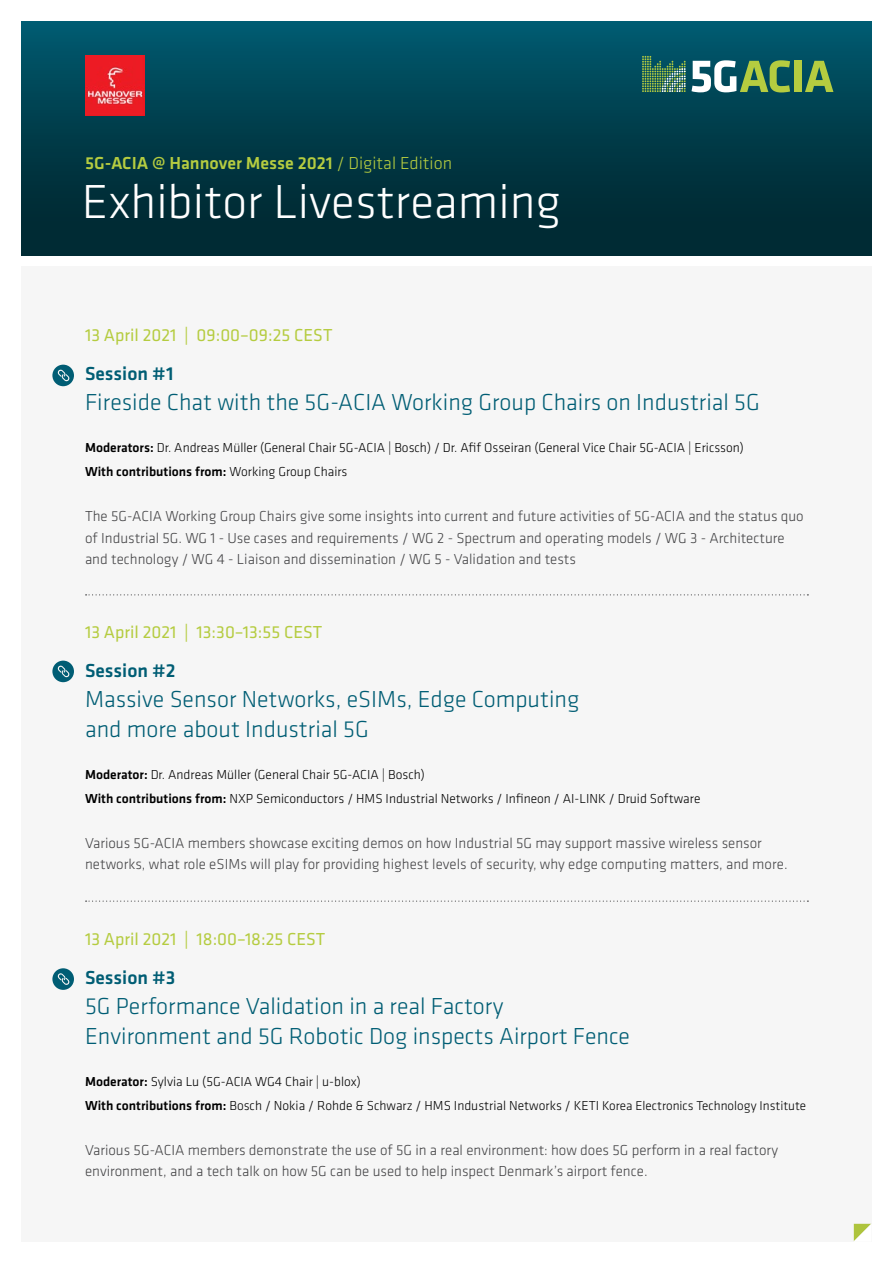
<style>
.page{position:relative;width:893px;height:1263px;background:#fff}
.page>*{position:absolute;margin:0;border:0;box-sizing:border-box;transform-origin:0 0}
.t1{font:300 49.5px "Klavika";color:#fff}
.t2{font:300 24px/30px "Klavika";color:#005d74}
.t3{font:500 19.5px "Klavika";color:#005d74}
.t4{font:18px "Klavika";color:#b5cc40}
.t5{font:500 18px "Klavika";color:#b5cc40}
.t6{font:300 15px/21px "Klavika";color:#434345}
.t7{font:300 13.5px/24px "Klavika";color:#000}
.s1{font-weight:300}
.s2{font-weight:500}
.s3{font-size:13.2px}
</style>
<div class="page">
<div style="left:21px;top:266px;width:850px;height:976px;background:#f6f6f6"></div>
<svg style="left:854px;top:1223px;width:17px;height:18px"></svg>
<div style="left:21px;top:21px;width:851px;height:234px;background:linear-gradient(to bottom,#01586d,#00232a)"></div>
<div style="left:795px;top:61px;width:7px;height:31px;background:#b5cc40"></div>
<svg style="left:805px;top:61px;width:28px;height:31px"></svg>
<svg style="left:642px;top:56px;width:148px;height:36px;background:#588a73"></svg>
<svg style="left:86px;top:594px;width:722px;height:1px"></svg>
<svg style="left:86px;top:900px;width:722px;height:2px"></svg>
<img style="left:85px;top:56px;width:59px;height:59px">
<svg style="left:52px;top:365px;width:22px;height:21px"></svg>
<svg style="left:52px;top:661px;width:22px;height:21px"></svg>
<svg style="left:52px;top:968px;width:22px;height:22px"></svg>
<p class="t5" style="left:85px;top:153px;width:369px">5G-ACIA @ Hannover Messe 2021 <span class="s1">/ Digital Edition</span></p>
<h1 class="t1" style="left:82px;top:174px;width:480px">Exhibitor Livestreaming</h1>
<p class="t4" style="left:85px;top:326px;width:249px">13 April 2021 | 09:00–09:25 CEST</p>
<h3 class="t3" style="left:85px;top:363px;width:90px">Session #1</h3>
<h2 class="t2" style="left:85px;top:388px;width:676px">Fireside Chat with the 5G-ACIA Working Group Chairs on Industrial 5G</h2>
<p class="t7" style="left:85px;top:436px;width:660px"><span class="s2">Moderators:</span> Dr. Andreas Müller (General Chair 5G-ACIA | Bosch) / Dr. Afif Osseiran (General Vice Chair 5G-ACIA | Ericsson)<br><span class="s2">With contributions from:</span> Working Group Chairs</p>
<p class="t6" style="left:85px;top:506px;width:720px">The 5G-ACIA Working Group Chairs give some insights into current and future activities of 5G-ACIA and the status quo of Industrial 5G. WG 1 - Use cases and requirements / WG 2 - Spectrum and operating models / WG 3 - Architecture and technology / WG 4 - Liaison and dissemination / WG 5 - Validation and tests</p>
<p class="t4" style="left:85px;top:622px;width:239px">13 April 2021 | 13:30–13:55 CEST</p>
<h3 class="t3" style="left:85px;top:660px;width:92px">Session #2</h3>
<h2 class="t2" style="left:85px;top:684px;width:496px">Massive Sensor Networks, eSIMs, Edge Computing and more about Industrial 5G</h2>
<p class="t7" style="left:85px;top:763px;width:617px"><span class="s2">Moderator:</span> Dr. Andreas Müller (General Chair 5G-ACIA | Bosch)<br><span class="s2">With contributions from:</span> NXP Semiconductors / HMS Industrial Networks / Infineon / AI-LINK / Druid Software</p>
<p class="t6" style="left:85px;top:833px;width:704px">Various 5G-ACIA members showcase exciting demos on how Industrial 5G may support massive wireless sensor networks, what role eSIMs will play for providing highest levels of security, why edge computing matters, and more.</p>
<p class="t4" style="left:85px;top:929px;width:242px">13 April 2021 | 18:00–18:25 CEST</p>
<h3 class="t3" style="left:85px;top:967px;width:92px">Session #3</h3>
<h2 class="t2" style="left:85px;top:992px;width:547px">5G Performance Validation in a real Factory<br>Environment and 5G Robotic Dog inspects Airport Fence</h2>
<p class="t7" style="left:85px;top:1070px;width:723px"><span class="s2">Moderator:</span> Sylvia Lu (5G-ACIA WG4 Chair | u-blox)<br><span class="s2">With contributions from:</span> Bosch / Nokia / Rohde &amp; Schwarz / HMS Industrial Networks / KETI <span class="s3">Korea Electronics Technology Institute</span></p>
<p class="t6" style="left:85px;top:1140px;width:695px">Various 5G-ACIA members demonstrate the use of 5G in a real environment: how does 5G perform in a real factory environment, and a tech talk on how 5G can be used to help inspect Denmark’s airport fence.</p>
</div>
